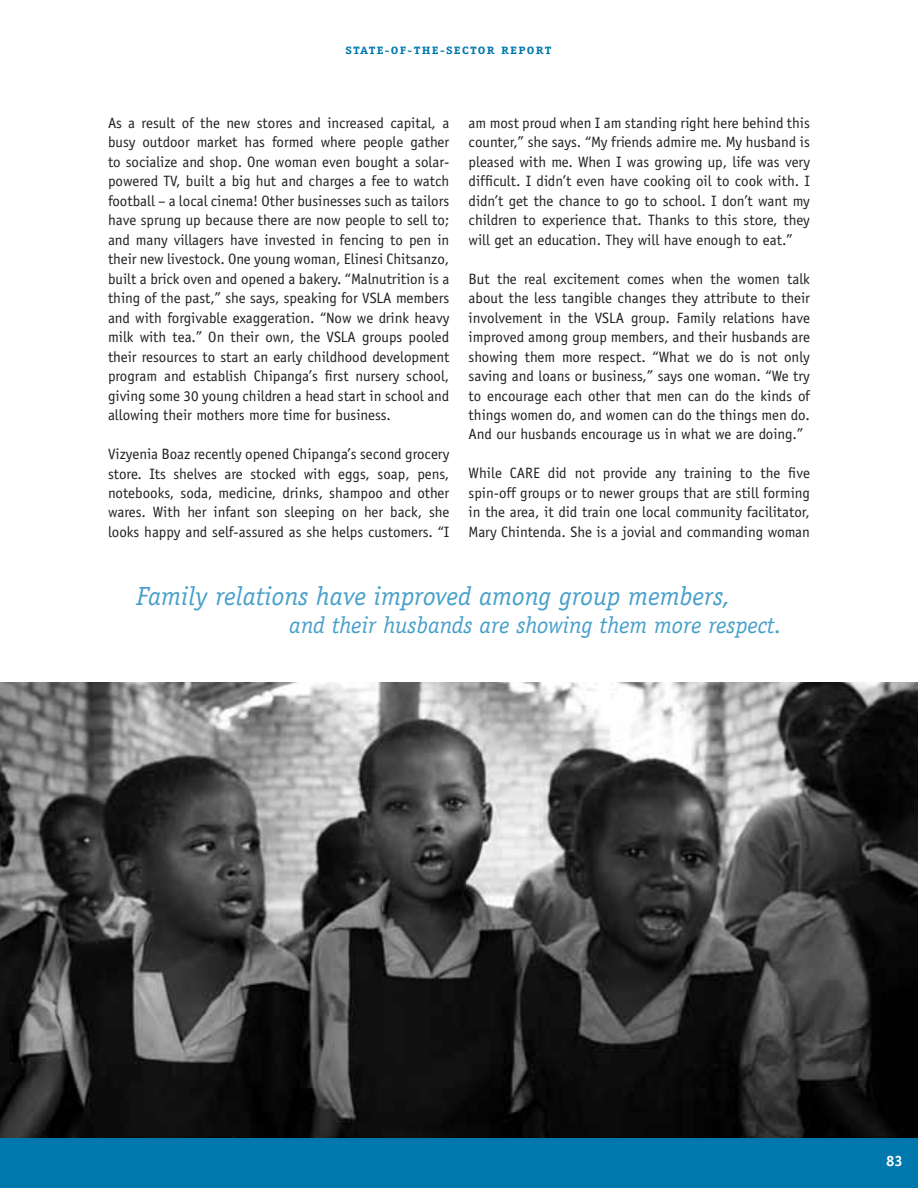
<style>
.page{position:relative;width:918px;height:1188px;background:#fff}
.page>*{position:absolute;margin:0;border:0;box-sizing:border-box;transform-origin:0 0}
.t1{font:italic 26.25px "Officina Serif";color:#48a0ca}
.t2{font:italic 23.4px "Officina Serif";color:#48a0ca}
.t3{font:15px/19.5px "Officina Sans";color:#231f20;text-align:justify}
.t4{font:700 15px "Officina Serif";color:#fff}
.t5{font:700 10.65px "Officina Serif";letter-spacing:.1em;color:#0078ae;scale:1.2 1}
</style>
<div class="page">
<img style="left:0;top:683px;width:918px;height:455px">
<div style="left:0;top:1138px;width:918px;height:50px;background:#0078ae"></div>
<p class="t5" style="left:345px;top:46px;width:173px">STATE-OF-THE-SECTOR REPORT</p>
<p class="t3" style="left:108px;top:114px;width:343px">As a result of the new stores and increased capital, a busy outdoor market has formed where people gather to socialize and shop. One woman even bought a solar&shy;powered TV, built a big hut and charges a fee to watch football – a local cinema! Other businesses such as tailors have sprung up because there are now people to sell to; and many villagers have invested in fencing to pen in their new livestock. One young woman, Elinesi Chitsanzo, built a brick oven and opened a bakery. “Malnutrition is a thing of the past,” she says, speaking for VSLA members and with forgivable exaggeration. “Now we drink heavy milk with tea.” On their own, the VSLA groups pooled their resources to start an early childhood development program and establish Chipanga’s first nursery school, giving some 30 young children a head start in school and allowing their mothers more time for business.</p>
<p class="t3" style="left:108px;top:445px;width:343px">Vizyenia Boaz recently opened Chipanga’s second grocery store. Its shelves are stocked with eggs, soap, pens, notebooks, soda, medicine, drinks, shampoo and other wares. With her infant son sleeping on her back, she looks happy and self-assured as she helps customers. “I</p>
<p class="t3" style="left:469px;top:114px;width:343px">am most proud when I am standing right here behind this counter,” she says. “My friends admire me. My husband is pleased with me. When I was growing up, life was very difficult. I didn’t even have cooking oil to cook with. I didn’t get the chance to go to school. I don’t want my children to experience that. Thanks to this store, they will get an education. They will have enough to eat.”</p>
<p class="t3" style="left:469px;top:270px;width:343px">But the real excitement comes when the women talk about the less tangible changes they attribute to their involvement in the VSLA group. Family relations have improved among group members, and their husbands are showing them more respect. “What we do is not only saving and loans or business,” says one woman. “We try to encourage each other that men can do the kinds of things women do, and women can do the things men do.<br>And our husbands encourage us in what we are doing.”</p>
<p class="t3" style="left:469px;top:465px;width:343px">While CARE did not provide any training to the five spin-off groups or to newer groups that are still forming in the area, it did train one local community facilitator, Mary Chintenda. She is a jovial and commanding woman</p>
<p class="t1" style="left:137px;top:587px;width:595px">Family relations have improved among group members,</p>
<p class="t2" style="left:289px;top:616px;width:494px">and their husbands are showing them more respect.</p>
<p class="t4" style="left:886px;top:1155px;width:18px">83</p>
</div>
